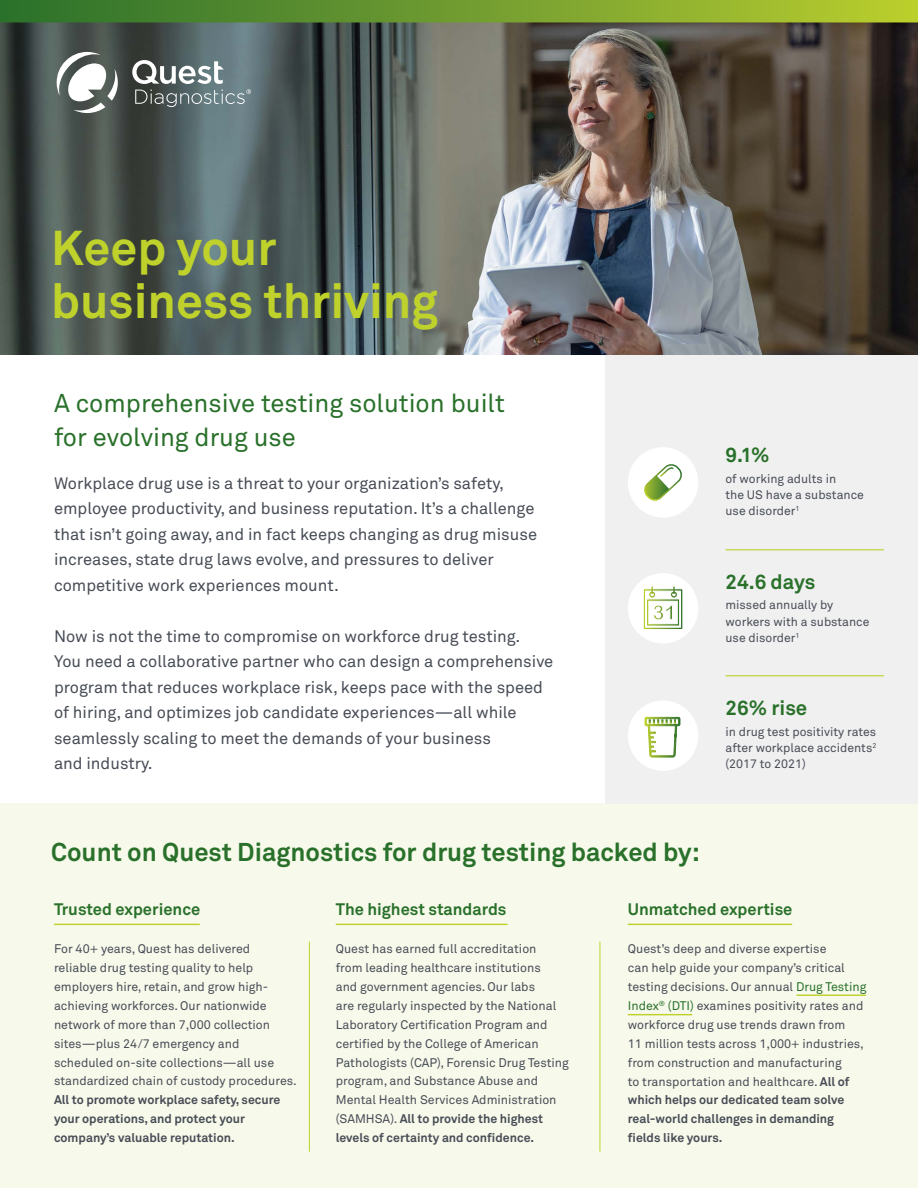
<style>
.page{position:relative;width:918px;height:1188px;background:#fff}
.page>*{position:absolute;margin:0;border:0;box-sizing:border-box;transform-origin:0 0}
.t1{font:700 48.3px/53.2px "Akkurat Pro";color:#bfd22b}
.t2{font:25.5px/34.5px "Akkurat Pro";color:#29712a}
.t3{font:700 25.5px "Akkurat Pro";color:#29712a}
.t4{font:700 20.4px "Akkurat Pro";color:#29712a}
.t5{font:16.5px/25.5px "Akkurat Pro";color:#474c55}
.t6{font:700 16.5px "Akkurat Pro";color:#29712a}
.t7{font:12.45px/18.9px "Akkurat Pro";color:#474c55}
.t8{font:700 12.45px/18.9px "Akkurat Pro";color:#474c55}
.t9{font:12.3px/16.4px "Akkurat Pro";color:#474c55}
.s1{font-weight:700}
.s2{color:#29712a}
</style>
<div class="page">
<div style="left:0;top:804px;width:918px;height:384px;background:#f7f9eb"></div>
<hr style="left:309px;top:942px;width:1px;height:210px;background:#bfd22b">
<hr style="left:600px;top:942px;width:1px;height:210px;background:#bfd22b">
<hr style="left:796px;top:994px;width:70px;height:2px;background:#bfd22b">
<hr style="left:628px;top:1014px;width:64px;height:1px;background:#bfd22b">
<hr style="left:54px;top:924px;width:146px;height:1px;background:#bfd22b">
<hr style="left:336px;top:924px;width:172px;height:1px;background:#bfd22b">
<hr style="left:628px;top:924px;width:164px;height:1px;background:#bfd22b">
<div style="left:606px;top:354px;width:312px;height:450px;background:#f0f0f0"></div>
<hr style="left:726px;top:549px;width:158px;height:1px;background:#bfd22b">
<hr style="left:726px;top:675px;width:158px;height:1px;background:#bfd22b">
<div style="left:628px;top:573px;width:70px;height:71px;background:#fff;border-radius:50%"></div>
<svg style="left:643px;top:586px;width:40px;height:43px"></svg>
<div style="left:628px;top:447px;width:70px;height:71px;background:#fff;border-radius:50%"></div>
<svg style="left:644px;top:464px;width:38px;height:37px"></svg>
<div style="left:628px;top:700px;width:70px;height:71px;background:#fff;border-radius:50%"></div>
<svg style="left:645px;top:717px;width:35px;height:41px"></svg>
<img style="left:0;top:22px;width:918px;height:332px">
<svg style="left:57px;top:52px;width:61px;height:61px"></svg>
<svg style="left:132px;top:60px;width:119px;height:47px;background:#788587"></svg>
<div style="left:0;top:0;width:918px;height:22px;background:linear-gradient(to right,#296e2e,#b9cc30)"></div>
<h1 class="t1" style="left:51px;top:222px;width:389px">Keep your business thriving</h1>
<h2 class="t2" style="left:54px;top:386px;width:452px">A comprehensive testing solution built for evolving drug use</h2>
<p class="t5" style="left:54px;top:471px;width:485px">Workplace drug use is a threat to your organization’s safety, employee productivity, and business reputation. It’s a challenge that isn’t going away, and in fact keeps changing as drug misuse increases, state drug laws evolve, and pressures to deliver competitive work experiences mount.</p>
<p class="t5" style="left:54px;top:623px;width:501px">Now is not the time to compromise on workforce drug testing.<br>You need a collaborative partner who can design a comprehensive program that reduces workplace risk, keeps pace with the speed of hiring, and optimizes job candidate experiences—all while seamlessly scaling to meet the demands of your business<br>and industry.</p>
<h3 class="t4" style="left:726px;top:443px;width:46px">9.1%</h3>
<p class="t9" style="left:726px;top:470px;width:140px">of working adults in<br>the US have a substance use disorder<sup>1</sup></p>
<h3 class="t4" style="left:726px;top:569px;width:91px">24.6 days</h3>
<p class="t9" style="left:726px;top:597px;width:146px">missed annually by workers with a substance use disorder<sup>1</sup></p>
<h3 class="t4" style="left:726px;top:695px;width:83px">26% rise</h3>
<p class="t9" style="left:726px;top:723px;width:152px;text-align:justify">in drug test positivity rates after workplace accidents<sup>2 </sup>(2017 to 2021)</p>
<h2 class="t3" style="left:51px;top:836px;width:650px">Count on Quest Diagnostics for drug testing backed by:</h2>
<h3 class="t6" style="left:54px;top:899px;width:148px">Trusted experience</h3>
<p class="t7" style="left:54px;top:939px;width:244px">For 40+ years, Quest has delivered<br>reliable drug testing quality to help employers hire, retain, and grow high&shy;achieving workforces. Our nationwide network of more than 7,000 collection sites—plus 24/7 emergency and scheduled on-site collections—all use standardized chain of custody procedures.</p>
<p class="t8" style="left:54px;top:1091px;width:228px">All to promote workplace safety, secure your operations, and protect your company’s valuable reputation.</p>
<h3 class="t6" style="left:336px;top:899px;width:172px">The highest standards</h3>
<p class="t7" style="left:336px;top:939px;width:235px">Quest has earned full accreditation<br>from leading healthcare institutions<br>and government agencies. Our labs<br>are regularly inspected by the National Laboratory Certification Program and certified by the College of American Pathologists (CAP), Forensic Drug Testing program, and Substance Abuse and Mental Health Services Administration (SAMHSA). <span class="s1">All to provide the highest levels of certainty and confidence.</span></p>
<h3 class="t6" style="left:628px;top:899px;width:166px">Unmatched expertise</h3>
<p class="t7" style="left:628px;top:939px;width:240px">Quest’s deep and diverse expertise<br>can help guide your company’s critical testing decisions. Our annual <span class="s2">Drug Testing Index</span><sup>®</sup> <span class="s2">(DTI)</span> examines positivity rates and workforce drug use trends drawn from<br>11 million tests across 1,000+ industries, from construction and manufacturing<br>to transportation and healthcare. <span class="s1">All of which helps our dedicated team solve real-world challenges in demanding fields like yours.</span></p>
</div>
